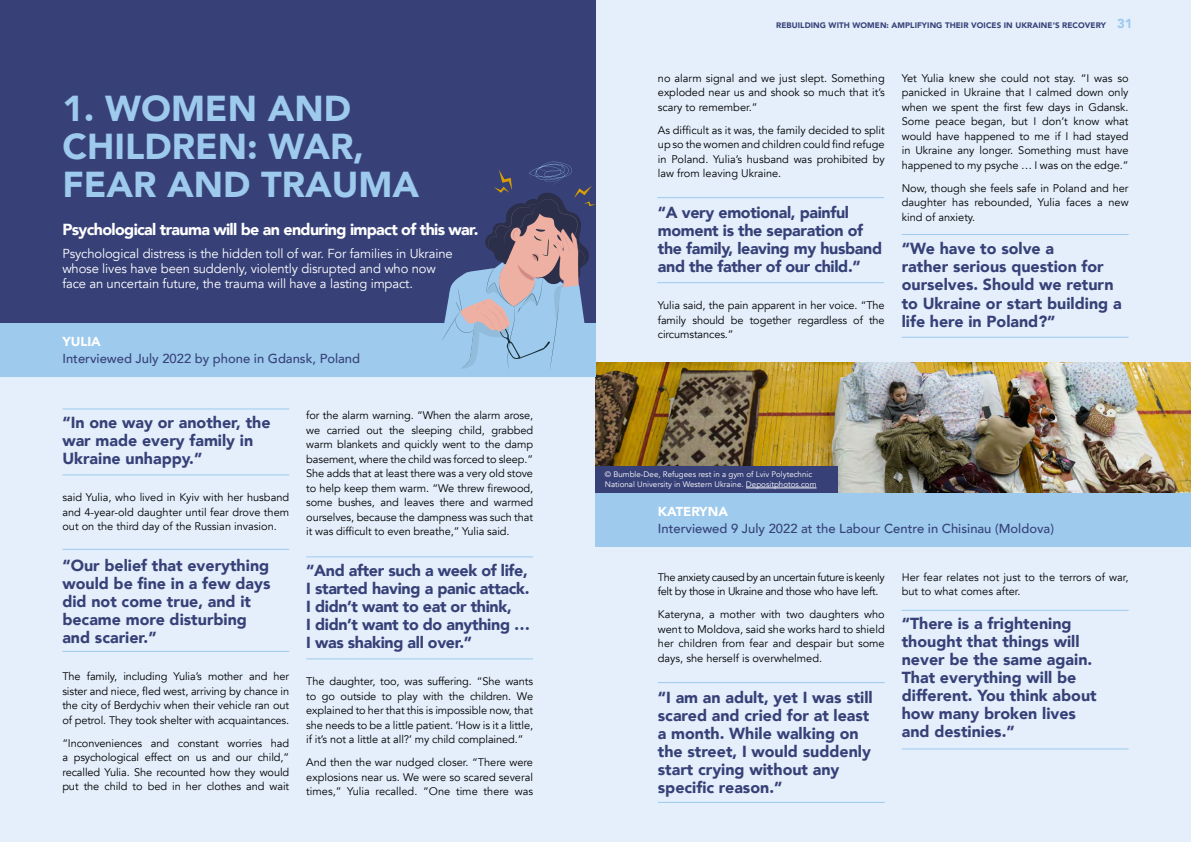
<style>
.page{position:relative;width:1191px;height:842px;background:#e4effb}
.page>*{position:absolute;margin:0;border:0;box-sizing:border-box;transform-origin:0 0}
.t1{font:900 36px/38px "Avenir";color:#9dcaed}
.t2{font:900 16px/18px "Avenir";color:#374178}
.t3{font:900 16px/18px "Avenir";letter-spacing:-.02em;color:#374178}
.t4{font:900 16px "Avenir";letter-spacing:-.04em;color:#fff}
.t5{font:13px/15px "Avenir";letter-spacing:-.01em;color:#fff}
.t6{font:500 13px "Avenir";color:#374178}
.t7{font:900 13px "Avenir";color:#fff}
.t8{font:11px/14.5px "Avenir";color:#000;text-align:justify}
.t9{font:11px/14.5px "Avenir";letter-spacing:-.03em;color:#000}
.t10{font:8px/10px "Avenir";color:#fff}
.t11{font:900 8px "Avenir";letter-spacing:.01em;color:#374178}
.s1{font-size:13px;color:#9dcaed}
</style>
<div class="page">
<img style="left:595px;top:363px;width:596px;height:130px">
<div style="left:595px;top:466px;width:243px;height:27px;background:#374178"></div>
<div style="left:0;top:0;width:595px;height:322px;background:#374178"></div>
<hr style="left:62px;top:408px;width:227px;height:1px;background:#9dcaed">
<hr style="left:62px;top:474px;width:227px;height:1px;background:#9dcaed">
<hr style="left:62px;top:549px;width:227px;height:1px;background:#9dcaed">
<hr style="left:62px;top:651px;width:227px;height:1px;background:#9dcaed">
<hr style="left:306px;top:556px;width:227px;height:1px;background:#9dcaed">
<hr style="left:306px;top:658px;width:227px;height:1px;background:#9dcaed">
<hr style="left:657px;top:197px;width:227px;height:1px;background:#9dcaed">
<hr style="left:657px;top:282px;width:227px;height:1px;background:#9dcaed">
<hr style="left:901px;top:234px;width:227px;height:1px;background:#9dcaed">
<hr style="left:901px;top:337px;width:227px;height:1px;background:#9dcaed">
<div style="left:595px;top:493px;width:596px;height:53px;background:#9dcaed"></div>
<hr style="left:658px;top:682px;width:226px;height:1px;background:#9dcaed">
<hr style="left:658px;top:802px;width:226px;height:1px;background:#9dcaed">
<hr style="left:901px;top:610px;width:227px;height:1px;background:#9dcaed">
<hr style="left:901px;top:748px;width:227px;height:1px;background:#9dcaed">
<hr style="left:746px;top:488px;width:70px;height:1px;background:#fff">
<div style="left:0;top:323px;width:595px;height:54px;background:#9dcaed"></div>
<svg style="left:438px;top:162px;width:157px;height:207px"></svg>
<h1 class="t1" style="left:62px;top:89px;width:358px">1. WOMEN AND<br>CHILDREN: WAR,<br>FEAR AND TRAUMA</h1>
<h2 class="t4" style="left:62px;top:215px;width:417px">Psychological trauma will be an enduring impact of this war.</h2>
<p class="t5" style="left:62px;top:246px;width:392px">Psychological distress is the hidden toll of war. For families in Ukraine whose lives have been suddenly, violently disrupted and who now face an uncertain future, the trauma will have a lasting impact.</p>
<p class="t7" style="left:62px;top:330px;width:40px">YULIA</p>
<p class="t6" style="left:62px;top:347px;width:299px">Interviewed July 2022 by phone in Gdansk, Poland</p>
<h2 class="t2" style="left:62px;top:413px;width:210px">“In one way or another, the war made every family in<br>Ukraine unhappy.”</h2>
<p class="t8" style="left:62px;top:490px;width:228px">said Yulia, who lived in Kyiv with her husband and 4-year-old daughter until fear drove them out on the third day of the Russian invasion.</p>
<h2 class="t2" style="left:62px;top:556px;width:209px">“Our belief that everything would be fine in a few days did not come true, and it became more disturbing and scarier.”</h2>
<p class="t8" style="left:62px;top:669px;width:228px">The family, including Yulia’s mother and her sister and niece, fled west, arriving by chance in the city of Berdychiv when their vehicle ran out of petrol. They took shelter with acquaintances.</p>
<p class="t8" style="left:62px;top:736px;width:228px">“Inconveniences and constant worries had a psychological effect on us and our child,” recalled Yulia. She recounted how they would put the child to bed in her clothes and wait</p>
<p class="t8" style="left:306px;top:409px;width:228px">for the alarm warning. “When the alarm arose, we carried out the sleeping child, grabbed warm blankets and quickly went to the damp basement, where the child was forced to sleep.” She adds that at least there was a very old stove to help keep them warm. “We threw firewood, some bushes, and leaves there and warmed ourselves, because the dampness was such that it was difficult to even breathe,” Yulia said.</p>
<h2 class="t3" style="left:306px;top:561px;width:225px">“And after such a week of life,<br>I started having a panic attack.<br>I didn’t want to eat or think,<br>I didn’t want to do anything …<br>I was shaking all over.”</h2>
<p class="t8" style="left:306px;top:674px;width:228px">The daughter, too, was suffering. “She wants to go outside to play with the children. We explained to her that this is impossible now, that she needs to be a little patient. ‘How is it a little, if it’s not a little at all?’ my child complained.”</p>
<p class="t8" style="left:306px;top:755px;width:228px">And then the war nudged closer. “There were explosions near us. We were so scared several times,” Yulia recalled. “One time there was</p>
<p class="t11" style="left:776px;top:19px;width:358px">REBUILDING WITH WOMEN: AMPLIFYING THEIR VOICES IN UKRAINE’S RECOVERY <span class="s1">31</span></p>
<p class="t8" style="left:658px;top:71px;width:228px">no alarm signal and we just slept. Something exploded near us and shook so much that it’s scary to remember.”</p>
<p class="t8" style="left:658px;top:123px;width:228px">As difficult as it was, the family decided to split up so the women and children could find refuge in Poland. Yulia’s husband was prohibited by law from leaving Ukraine.</p>
<h2 class="t3" style="left:658px;top:203px;width:226px">“A very emotional, painful moment is the separation of the family, leaving my husband and the father of our child.”</h2>
<p class="t8" style="left:658px;top:298px;width:228px">Yulia said, the pain apparent in her voice. “The family should be together regardless of the circumstances.”</p>
<p class="t8" style="left:901px;top:71px;width:228px">Yet Yulia knew she could not stay. “I was so panicked in Ukraine that I calmed down only when we spent the first few days in Gdansk.<br>Some peace began, but I don’t know what would have happened to me if I had stayed in Ukraine any longer. Something must have happened to my psyche … I was on the edge.”</p>
<p class="t8" style="left:901px;top:181px;width:228px">Now, though she feels safe in Poland and her daughter has rebounded, Yulia faces a new kind of anxiety.</p>
<h2 class="t2" style="left:901px;top:239px;width:221px">“We have to solve a<br>rather serious question for ourselves. Should we return to Ukraine or start building a life here in Poland?”</h2>
<p class="t10" style="left:605px;top:469px;width:213px">© Bumble-Dee, Refugees rest in a gym of Lviv Polytechnic<br>National University in Western Ukraine. Depositphotos.com</p>
<p class="t7" style="left:658px;top:500px;width:72px">KATERYNA</p>
<p class="t6" style="left:658px;top:517px;width:397px">Interviewed 9 July 2022 at the Labour Centre in Chisinau (Moldova)</p>
<p class="t9" style="left:658px;top:570px;width:228px">The anxiety caused by an uncertain future is keenly felt by those in Ukraine and those who have left.</p>
<p class="t8" style="left:658px;top:607px;width:228px">Kateryna, a mother with two daughters who went to Moldova, said she works hard to shield her children from fear and despair but some days, she herself is overwhelmed.</p>
<h2 class="t2" style="left:658px;top:687px;width:216px">“I am an adult, yet I was still scared and cried for at least a month. While walking on the street, I would suddenly start crying without any specific reason.”</h2>
<p class="t8" style="left:901px;top:570px;width:228px">Her fear relates not just to the terrors of war, but to what comes after.</p>
<h2 class="t2" style="left:901px;top:614px;width:196px">“There is a frightening thought that things will never be the same again.<br>That everything will be different. You think about how many broken lives and destinies.”</h2>
</div>
